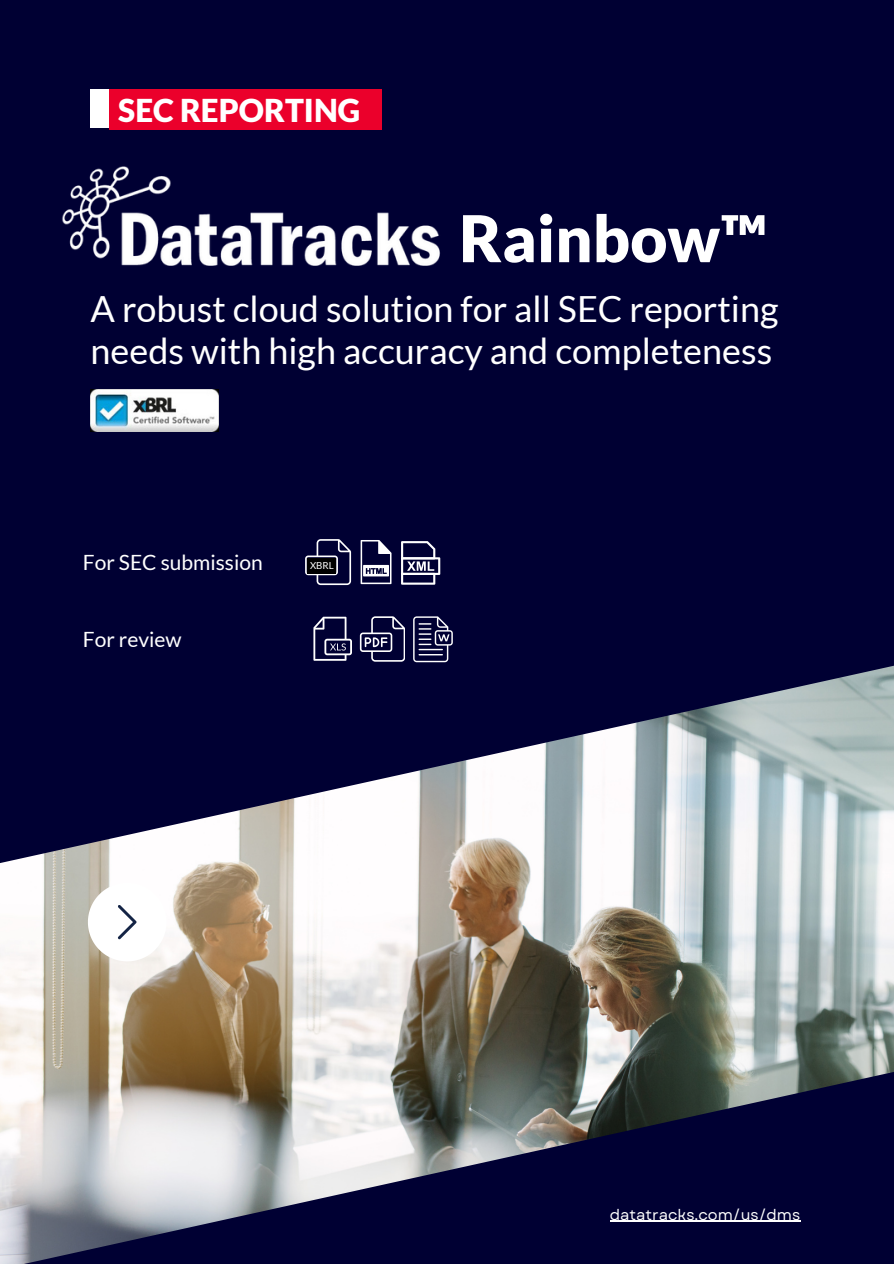
<style>
.page{position:relative;width:894px;height:1264px;background:#fff}
.page>*{position:absolute;margin:0;border:0;box-sizing:border-box;transform-origin:0 0}
.t1{font:900 64.5px "Lato";color:#fff}
.t2{font:36px/42.8px "Lato";color:#fff}
.t3{font:900 31.5px "Lato";color:#fff}
.t4{font:21px "Lato";color:#fff}
.t5{font:15px "Garet";color:#fff}
.t6{font:9.6px "Lato";color:#fff}
</style>
<div class="page">
<div style="left:0;top:0;width:893px;height:1263px;background:#003"></div>
<img style="left:0;top:661px;width:893px;height:602px">
<div style="left:90px;top:89px;width:21px;height:39px;background:#fff"></div>
<div style="left:109px;top:89px;width:272px;height:41px;background:#eb002b"></div>
<svg style="left:88px;top:882px;width:78px;height:79px;background:#f2f1f0"></svg>
<svg style="left:360px;top:540px;width:31px;height:44px"></svg>
<svg style="left:305px;top:539px;width:46px;height:46px"></svg>
<div style="left:307px;top:558px;width:29px;height:16px;background:#000"></div>
<svg style="left:401px;top:541px;width:39px;height:43px"></svg>
<img style="left:91px;top:389px;width:127px;height:43px">
<svg style="left:360px;top:616px;width:45px;height:45px"></svg>
<svg style="left:413px;top:616px;width:39px;height:46px"></svg>
<svg style="left:313px;top:616px;width:39px;height:44px"></svg>
<hr style="left:609px;top:1220px;width:191px;height:1px;background:#fff">
<img style="left:62px;top:166px;width:378px;height:100px">
<p class="t3" style="left:118px;top:90px;width:243px">SEC REPORTING</p>
<h2 class="t1" style="left:459px;top:198px;width:309px">Rainbow™</h2>
<p class="t2" style="left:91px;top:286px;width:689px">A robust cloud solution for all SEC reporting needs with high accuracy and completeness</p>
<p class="t4" style="left:83px;top:549px;width:181px">For SEC submission</p>
<p class="t4" style="left:83px;top:626px;width:100px">For review</p>
<h3 class="t6" style="left:310px;top:560px;width:25px">XBRL</h3>
<h1 class="t5" style="left:609px;top:1203px;width:192px">datatracks.com/us/dms</h1>
</div>
